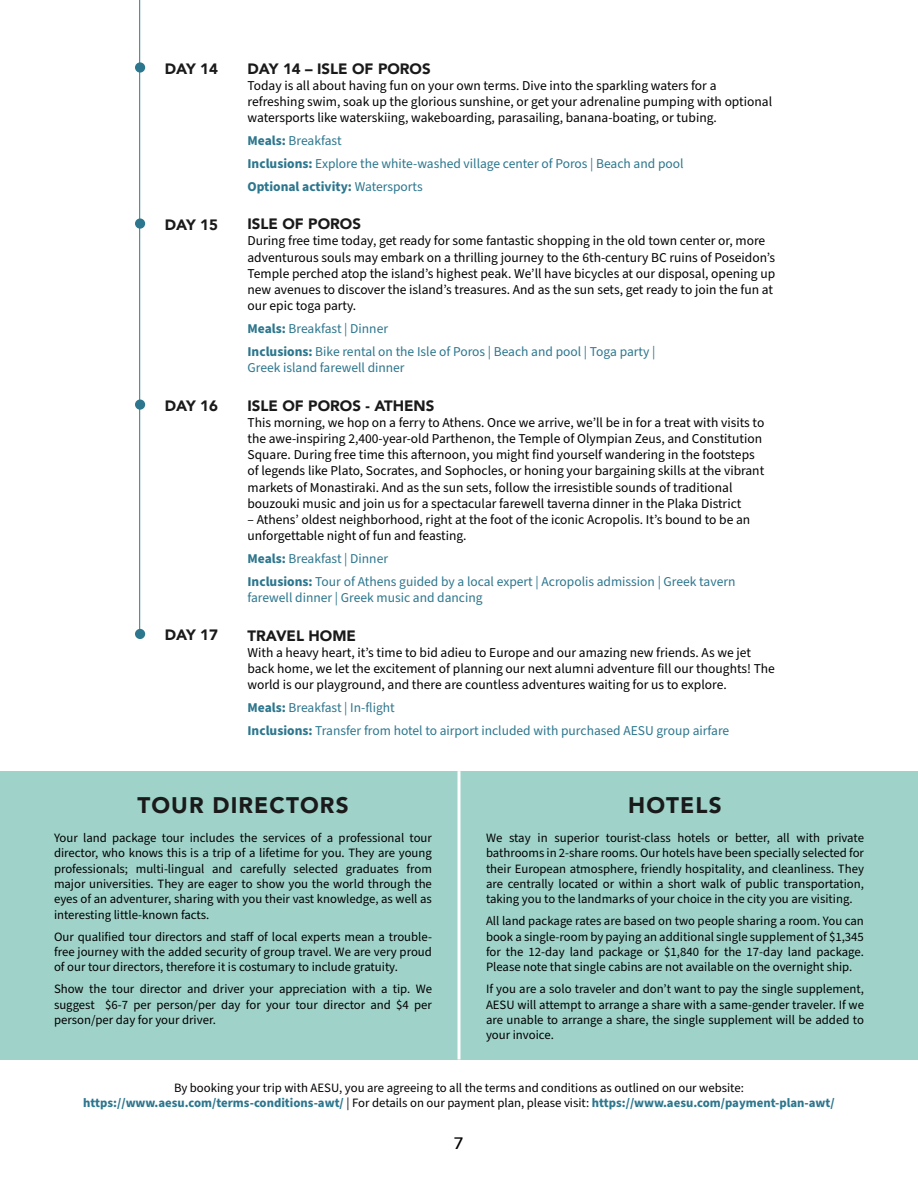
<style>
.page{position:relative;width:918px;height:1188px;background:#fff}
.page>*{position:absolute;margin:0;border:0;box-sizing:border-box;transform-origin:0 0}
.t1{font:900 22.5px "Avenir";letter-spacing:.05em;color:#1a1a1a}
.t2{font:500 16.5px "Avenir";color:#000101;scale:1.1 1}
.t3{font:900 15px "Avenir";color:#1a1a1a}
.t4{font:13.5px/16.2px "Source Sans Pro";color:#000}
.t5{font:13.5px/23px "Source Sans Pro";color:#2c768e}
.t6{font:12.75px/15.3px "Source Sans Pro";color:#000;text-align:justify}
.s1{font-weight:700}
.s2{font-weight:700;color:#2c768e}
</style>
<div class="page">
<div style="left:0;top:771px;width:918px;height:288px;background:#9fd2c9"></div>
<hr style="left:139px;top:0;width:1px;height:634px;background:#2c768e">
<div style="left:135px;top:62px;width:10px;height:11px;background:#2c768e;border-radius:50%"></div>
<div style="left:135px;top:218px;width:10px;height:11px;background:#2c768e;border-radius:50%"></div>
<div style="left:135px;top:399px;width:10px;height:11px;background:#2c768e;border-radius:50%"></div>
<div style="left:135px;top:629px;width:10px;height:10px;background:#2c768e;border-radius:50%"></div>
<hr style="left:458px;top:771px;width:2px;height:288px;background:#fff">
<p class="t3" style="left:165px;top:55px;width:55px">DAY 14</p>
<p class="t3" style="left:165px;top:211px;width:55px">DAY 15</p>
<p class="t3" style="left:165px;top:393px;width:55px">DAY 16</p>
<p class="t3" style="left:165px;top:622px;width:55px">DAY 17</p>
<p class="t3" style="left:248px;top:55px;width:185px">DAY 14 – ISLE OF POROS</p>
<p class="t4" style="left:248px;top:78px;width:526px">Today is all about having fun on your own terms. Dive into the sparkling waters for a refreshing swim, soak up the glorious sunshine, or get your adrenaline pumping with optional watersports like waterskiing, wakeboarding, parasailing, banana-boating, or tubing.</p>
<p class="t5" style="left:248px;top:130px;width:438px"><span class="s1">Meals:</span> Breakfast<br><span class="s1">Inclusions:</span> Explore the white-washed village center of Poros | Beach and pool<br><span class="s1">Optional activity:</span> Watersports</p>
<p class="t3" style="left:248px;top:211px;width:115px">ISLE OF POROS</p>
<p class="t4" style="left:248px;top:233px;width:529px">During free time today, get ready for some fantastic shopping in the old town center or, more adventurous souls may embark on a thrilling journey to the 6th-century BC ruins of Poseidon’s Temple perched atop the island’s highest peak. We’ll have bicycles at our disposal, opening up new avenues to discover the island’s treasures. And as the sun sets, get ready to join the fun at our epic toga party.</p>
<p class="t5" style="left:248px;top:318px;width:409px"><span class="s1">Meals:</span> Breakfast | Dinner<br><span class="s1">Inclusions:</span> Bike rental on the Isle of Poros | Beach and pool | Toga party |</p>
<p class="t5" style="left:248px;top:357px;width:159px">Greek island farewell dinner</p>
<p class="t3" style="left:248px;top:392px;width:188px">ISLE OF POROS - ATHENS</p>
<p class="t4" style="left:248px;top:415px;width:518px">This morning, we hop on a ferry to Athens. Once we arrive, we’ll be in for a treat with visits to the awe-inspiring 2,400-year-old Parthenon, the Temple of Olympian Zeus, and Constitution Square. During free time this afternoon, you might find yourself wandering in the footsteps of legends like Plato, Socrates, and Sophocles, or honing your bargaining skills at the vibrant markets of Monastiraki. And as the sun sets, follow the irresistible sounds of traditional bouzouki music and join us for a spectacular farewell taverna dinner in the Plaka District</p>
<p class="t4" style="left:248px;top:512px;width:504px">– Athens’ oldest neighborhood, right at the foot of the iconic Acropolis. It’s bound to be an unforgettable night of fun and feasting.</p>
<p class="t5" style="left:248px;top:548px;width:489px"><span class="s1">Meals:</span> Breakfast | Dinner<br><span class="s1">Inclusions:</span> Tour of Athens guided by a local expert | Acropolis admission | Greek tavern</p>
<p class="t5" style="left:248px;top:587px;width:237px">farewell dinner | Greek music and dancing</p>
<p class="t3" style="left:248px;top:622px;width:110px">TRAVEL HOME</p>
<p class="t4" style="left:248px;top:645px;width:529px">With a heavy heart, it’s time to bid adieu to Europe and our amazing new friends. As we jet back home, we let the excitement of planning our next alumni adventure fill our thoughts! The world is our playground, and there are countless adventures waiting for us to explore.</p>
<p class="t5" style="left:248px;top:697px;width:483px"><span class="s1">Meals:</span> Breakfast | In-flight<br><span class="s1">Inclusions:</span> Transfer from hotel to airport included with purchased AESU group airfare</p>
<h1 class="t1" style="left:137px;top:786px;width:213px">TOUR DIRECTORS</h1>
<p class="t6" style="left:54px;top:831px;width:380px">Your land package tour includes the services of a professional tour director, who knows this is a trip of a lifetime for you. They are young professionals; multi-lingual and carefully selected graduates from major universities. They are eager to show you the world through the eyes of an adventurer, sharing with you their vast knowledge, as well as interesting little-known facts.</p>
<p class="t6" style="left:54px;top:929px;width:379px">Our qualified tour directors and staff of local experts mean a trouble&shy;free journey with the added security of group travel. We are very proud of our tour directors, therefore it is costumary to include gratuity.</p>
<p class="t6" style="left:54px;top:982px;width:380px">Show the tour director and driver your appreciation with a tip. We suggest $6-7 per person/per day for your tour director and $4 per person/per day for your driver.</p>
<h1 class="t1" style="left:628px;top:786px;width:95px">HOTELS</h1>
<p class="t6" style="left:486px;top:831px;width:380px">We stay in superior tourist-class hotels or better, all with private bathrooms in 2-share rooms. Our hotels have been specially selected for their European atmosphere, friendly hospitality, and cleanliness. They are centrally located or within a short walk of public transportation, taking you to the landmarks of your choice in the city you are visiting.</p>
<p class="t6" style="left:486px;top:914px;width:380px">All land package rates are based on two people sharing a room. You can book a single-room by paying an additional single supplement of $1,345 for the 12-day land package or $1,840 for the 17-day land package.<br>Please note that single cabins are not available on the overnight ship.</p>
<p class="t6" style="left:486px;top:982px;width:380px">If you are a solo traveler and don’t want to pay the single supplement, AESU will attempt to arrange a share with a same-gender traveler. If we are unable to arrange a share, the single supplement will be added to your invoice.</p>
<p class="t6" style="left:83px;top:1081px;width:753px;text-align:center">By booking your trip with AESU, you are agreeing to all the terms and conditions as outlined on our website: <span class="s2">https://www.aesu.com/terms-conditions-awt/</span> | For details on our payment plan, please visit: <span class="s2">https://www.aesu.com/payment-plan-awt/</span></p>
<p class="t2" style="left:454px;top:1129px;width:11px">7</p>
</div>
